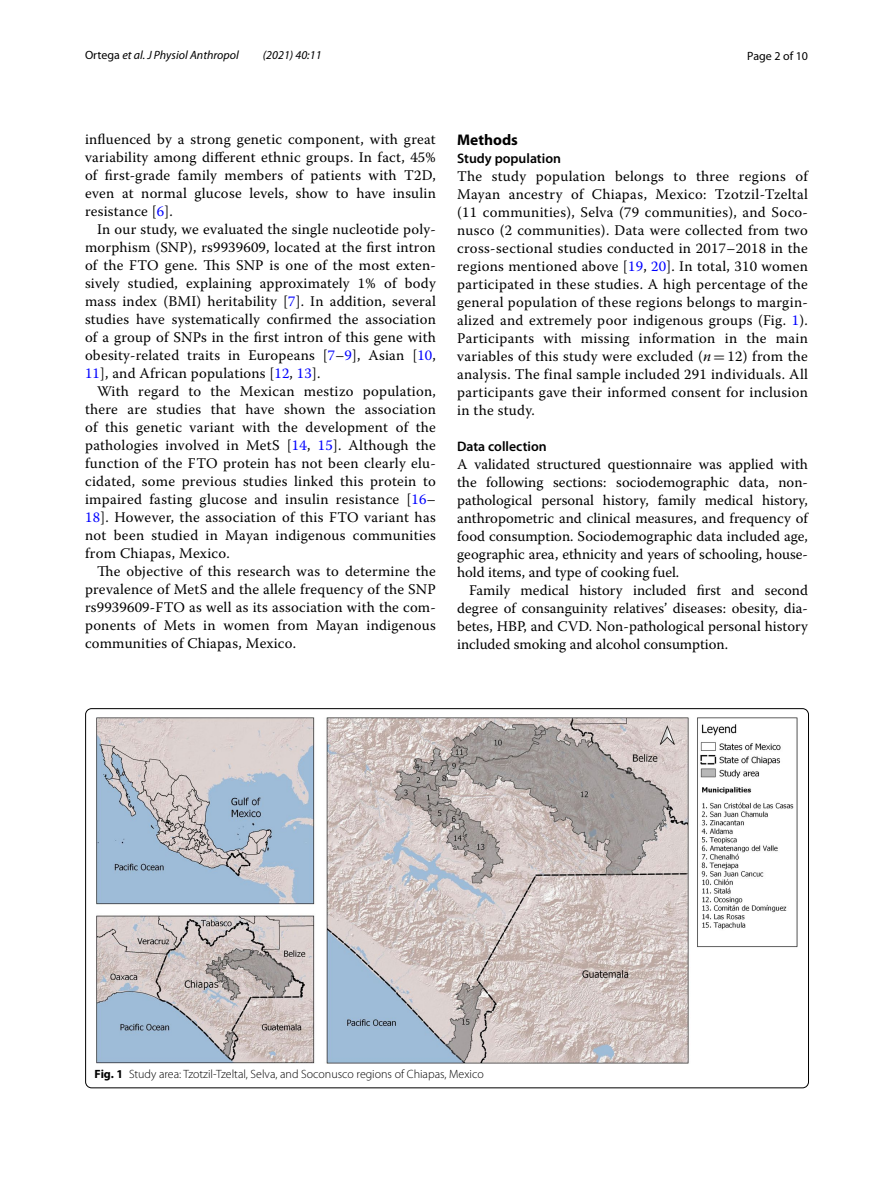
<style>
.page{position:relative;width:893px;height:1187px;background:#fff}
.page>*{position:absolute;margin:0;border:0;box-sizing:border-box;transform-origin:0 0}
.t1{font:700 15.45px "Myriad Pro";color:#000}
.t2{font:14.7px/18px "Warnock Pro";letter-spacing:.015em;color:#000;text-align:justify}
.t3{font:600 13.8px "Myriad Pro";color:#000}
.t4{font:300 12px "Myriad Pro";color:#000}
.t5{font:italic 12px "Myriad Pro";color:#000}
.t6{font:12px "Myriad Pro";color:#000}
.s1{font-style:normal}
.s2{color:#00f}
.s3{font-style:italic}
.s4{font-family:"MTSY"}
.s5{font-weight:700}
</style>
<div class="page">
<img style="left:97px;top:717px;width:700px;height:346px">
<p class="t5" style="left:85px;top:48px;width:155px"><span class="s1">Ortega</span> et al. J Physiol Anthropol</p>
<p class="t5" style="left:263px;top:48px;width:60px">(2021) 40:11</p>
<p class="t6" style="left:747px;top:48px;width:62px">Page 2 of 10</p>
<p class="t2" style="left:85px;top:130px;width:352px">influenced by a strong genetic component, with great variability among different ethnic groups. In fact, 45% of first-grade family members of patients with T2D, even at normal glucose levels, show to have insulin resistance [<span class="s2">6</span>].</p>
<p class="t2" style="left:85px;top:220px;width:352px;text-indent:12px">In our study, we evaluated the single nucleotide poly&shy;morphism (SNP), rs9939609, located at the first intron of the FTO gene. This SNP is one of the most exten&shy;sively studied, explaining approximately 1% of body mass index (BMI) heritability [<span class="s2">7</span>]. In addition, several studies have systematically confirmed the association of a group of SNPs in the first intron of this gene with obesity-related traits in Europeans [<span class="s2">7</span>–<span class="s2">9</span>], Asian [<span class="s2">10</span>, <span class="s2">11</span>], and African populations [<span class="s2">12</span>, <span class="s2">13</span>].</p>
<p class="t2" style="left:85px;top:382px;width:352px;text-indent:12px">With regard to the Mexican mestizo population, there are studies that have shown the association of this genetic variant with the development of the pathologies involved in MetS [<span class="s2">14</span>, <span class="s2">15</span>]. Although the function of the FTO protein has not been clearly elu&shy;cidated, some previous studies linked this protein to impaired fasting glucose and insulin resistance [<span class="s2">16</span>– <span class="s2">18</span>]. However, the association of this FTO variant has not been studied in Mayan indigenous communities from Chiapas, Mexico.</p>
<p class="t2" style="left:85px;top:562px;width:352px;text-indent:12px">The objective of this research was to determine the prevalence of MetS and the allele frequency of the SNP rs9939609-FTO as well as its association with the com&shy;ponents of Mets in women from Mayan indigenous communities of Chiapas, Mexico.</p>
<p class="t1" style="left:457px;top:129px;width:62px">Methods</p>
<p class="t3" style="left:457px;top:149px;width:105px">Study population</p>
<p class="t2" style="left:457px;top:166px;width:352px">The study population belongs to three regions of Mayan ancestry of Chiapas, Mexico: Tzotzil-Tzeltal (11 communities), Selva (79 communities), and Soco&shy;nusco (2 communities). Data were collected from two cross-sectional studies conducted in 2017–2018 in the regions mentioned above [<span class="s2">19</span>, <span class="s2">20</span>]. In total, 310 women participated in these studies. A high percentage of the general population of these regions belongs to margin&shy;alized and extremely poor indigenous groups (Fig. <span class="s2">1</span>).<br>Participants with missing information in the main variables of this study were excluded (<span class="s3">n</span> <span class="s4">=</span> 12) from the analysis. The final sample included 291 individuals. All participants gave their informed consent for inclusion in the study.</p>
<p class="t3" style="left:457px;top:437px;width:91px">Data collection</p>
<p class="t2" style="left:457px;top:454px;width:352px">A validated structured questionnaire was applied with the following sections: sociodemographic data, non&shy;pathological personal history, family medical history, anthropometric and clinical measures, and frequency of food consumption. Sociodemographic data included age, geographic area, ethnicity and years of schooling, house&shy;hold items, and type of cooking fuel.</p>
<p class="t2" style="left:457px;top:580px;width:352px;text-indent:12px">Family medical history included first and second degree of consanguinity relatives’ diseases: obesity, dia&shy;betes, HBP, and CVD. Non-pathological personal history included smoking and alcohol consumption.</p>
<p class="t4" style="left:95px;top:1067px;width:391px"><span class="s5">Fig. 1</span> Study area: Tzotzil-Tzeltal, Selva, and Soconusco regions of Chiapas, Mexico</p>
</div>
